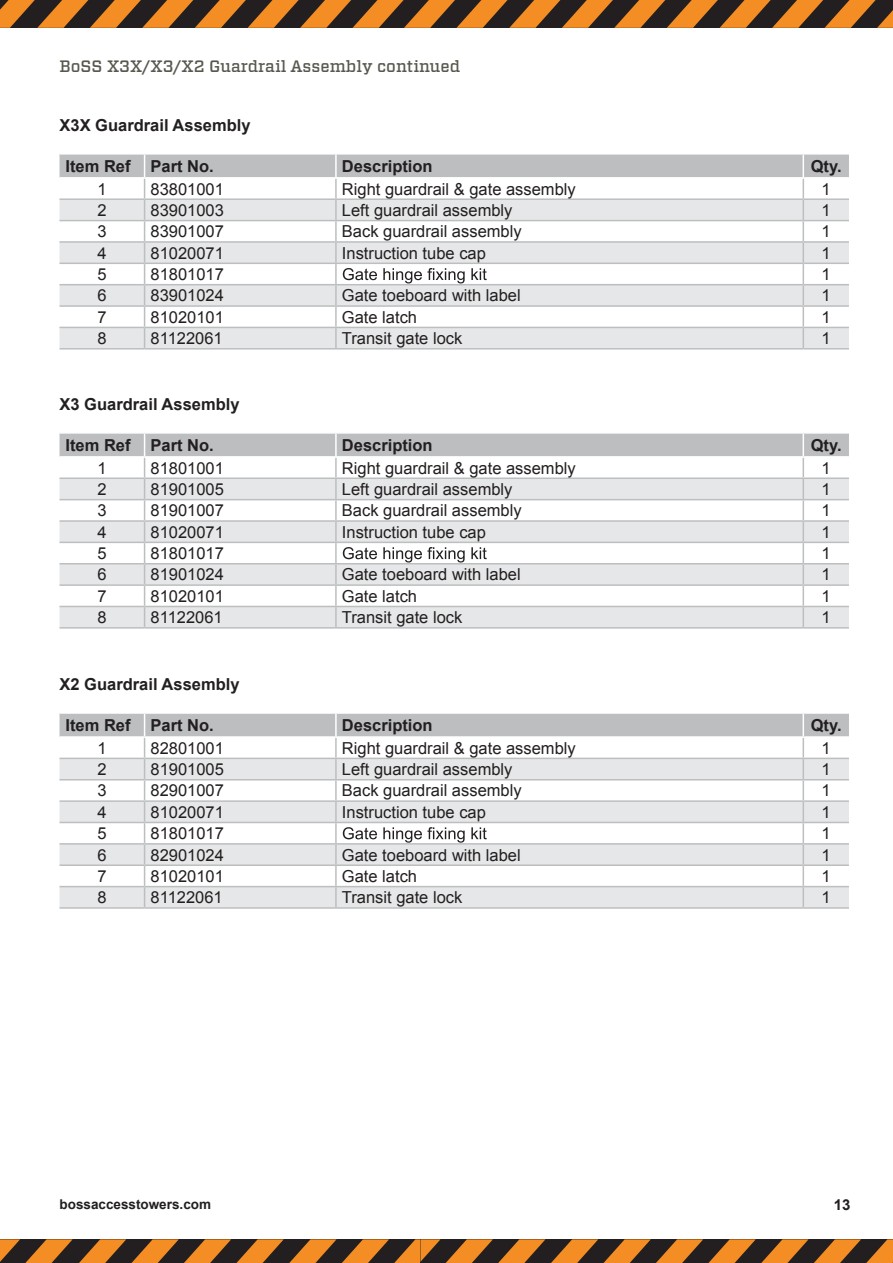
<style>
.page{position:relative;width:893px;height:1263px;background:#fff}
.page>*{position:absolute;margin:0;border:0;box-sizing:border-box;transform-origin:0 0}
.t1{font:16.5px "Arial";color:#231f20}
.t2{font:700 16.5px "Arial";color:#231f20}
.t3{font:500 16.5px "Vitesse";color:#58584f}
.t4{font:700 15px "Arial";color:#231f20}
.t5{font:700 13.5px "Arial";color:#231f20}
</style>
<div class="page">
<hr style="left:60px;top:907px;width:85px;height:2px;background:#bcbec0">
<hr style="left:145px;top:907px;width:191px;height:2px;background:#bcbec0">
<hr style="left:336px;top:907px;width:467px;height:2px;background:#bcbec0">
<hr style="left:803px;top:907px;width:46px;height:2px;background:#bcbec0">
<svg style="left:60px;top:713px;width:789px;height:194px"></svg>
<hr style="left:60px;top:627px;width:85px;height:2px;background:#bcbec0">
<hr style="left:145px;top:627px;width:191px;height:2px;background:#bcbec0">
<hr style="left:336px;top:627px;width:467px;height:2px;background:#bcbec0">
<hr style="left:803px;top:627px;width:46px;height:2px;background:#bcbec0">
<svg style="left:60px;top:433px;width:789px;height:194px"></svg>
<hr style="left:60px;top:348px;width:85px;height:2px;background:#bcbec0">
<hr style="left:145px;top:348px;width:191px;height:2px;background:#bcbec0">
<hr style="left:336px;top:348px;width:467px;height:2px;background:#bcbec0">
<hr style="left:803px;top:348px;width:46px;height:2px;background:#bcbec0">
<svg style="left:60px;top:154px;width:789px;height:194px"></svg>
<svg style="left:0;top:0;width:893px;height:28px;background:#8a5521"></svg>
<svg style="left:0;top:1239px;width:893px;height:24px;background:#885421"></svg>
<p class="t3" style="left:60px;top:55px;width:402px">BoSS X3X/X3/X2 Guardrail Assembly continued</p>
<p class="t2" style="left:60px;top:114px;width:193px">X3X Guardrail Assembly</p>
<p class="t2" style="left:66px;top:155px;width:150px">Item Ref Part No.</p>
<p class="t2" style="left:342px;top:155px;width:92px">Description</p>
<p class="t2" style="left:811px;top:155px;width:32px">Qty.</p>
<p class="t1" style="left:97px;top:178px;width:11px">1</p>
<p class="t1" style="left:151px;top:178px;width:75px">83801001</p>
<p class="t1" style="left:342px;top:178px;width:235px">Right guardrail &amp; gate assembly</p>
<p class="t1" style="left:821px;top:178px;width:11px">1</p>
<p class="t1" style="left:97px;top:199px;width:11px">2</p>
<p class="t1" style="left:151px;top:199px;width:75px">83901003</p>
<p class="t1" style="left:342px;top:199px;width:172px">Left guardrail assembly</p>
<p class="t1" style="left:821px;top:199px;width:11px">1</p>
<p class="t1" style="left:97px;top:221px;width:11px">3</p>
<p class="t1" style="left:151px;top:221px;width:75px">83901007</p>
<p class="t1" style="left:342px;top:221px;width:181px">Back guardrail assembly</p>
<p class="t1" style="left:821px;top:221px;width:11px">1</p>
<p class="t1" style="left:97px;top:242px;width:11px">4</p>
<p class="t1" style="left:151px;top:242px;width:75px">81020071</p>
<p class="t1" style="left:342px;top:242px;width:145px">Instruction tube cap</p>
<p class="t1" style="left:821px;top:242px;width:11px">1</p>
<p class="t1" style="left:97px;top:263px;width:11px">5</p>
<p class="t1" style="left:151px;top:263px;width:75px">81801017</p>
<p class="t1" style="left:821px;top:263px;width:11px">1</p>
<p class="t1" style="left:97px;top:285px;width:11px">6</p>
<p class="t1" style="left:151px;top:285px;width:75px">83901024</p>
<p class="t1" style="left:342px;top:285px;width:180px">Gate toeboard with label</p>
<p class="t1" style="left:821px;top:285px;width:11px">1</p>
<p class="t1" style="left:97px;top:306px;width:11px">7</p>
<p class="t1" style="left:151px;top:306px;width:75px">81020101</p>
<p class="t1" style="left:342px;top:306px;width:77px">Gate latch</p>
<p class="t1" style="left:821px;top:306px;width:11px">1</p>
<p class="t1" style="left:97px;top:327px;width:11px">8</p>
<p class="t1" style="left:151px;top:327px;width:74px">81122061</p>
<p class="t1" style="left:342px;top:327px;width:122px">Transit gate lock</p>
<p class="t1" style="left:821px;top:327px;width:11px">1</p>
<p class="t2" style="left:60px;top:393px;width:182px">X3 Guardrail Assembly</p>
<p class="t2" style="left:66px;top:434px;width:150px">Item Ref Part No.</p>
<p class="t2" style="left:342px;top:434px;width:92px">Description</p>
<p class="t2" style="left:811px;top:434px;width:32px">Qty.</p>
<p class="t1" style="left:97px;top:457px;width:11px">1</p>
<p class="t1" style="left:151px;top:457px;width:75px">81801001</p>
<p class="t1" style="left:342px;top:457px;width:235px">Right guardrail &amp; gate assembly</p>
<p class="t1" style="left:821px;top:457px;width:11px">1</p>
<p class="t1" style="left:97px;top:478px;width:11px">2</p>
<p class="t1" style="left:151px;top:478px;width:75px">81901005</p>
<p class="t1" style="left:342px;top:478px;width:172px">Left guardrail assembly</p>
<p class="t1" style="left:821px;top:478px;width:11px">1</p>
<p class="t1" style="left:97px;top:500px;width:11px">3</p>
<p class="t1" style="left:151px;top:500px;width:75px">81901007</p>
<p class="t1" style="left:342px;top:500px;width:181px">Back guardrail assembly</p>
<p class="t1" style="left:821px;top:500px;width:11px">1</p>
<p class="t1" style="left:97px;top:521px;width:11px">4</p>
<p class="t1" style="left:151px;top:521px;width:75px">81020071</p>
<p class="t1" style="left:342px;top:521px;width:145px">Instruction tube cap</p>
<p class="t1" style="left:821px;top:521px;width:11px">1</p>
<p class="t1" style="left:97px;top:542px;width:11px">5</p>
<p class="t1" style="left:151px;top:542px;width:75px">81801017</p>
<p class="t1" style="left:821px;top:542px;width:11px">1</p>
<p class="t1" style="left:97px;top:564px;width:11px">6</p>
<p class="t1" style="left:151px;top:564px;width:75px">81901024</p>
<p class="t1" style="left:342px;top:564px;width:180px">Gate toeboard with label</p>
<p class="t1" style="left:821px;top:564px;width:11px">1</p>
<p class="t1" style="left:97px;top:585px;width:11px">7</p>
<p class="t1" style="left:151px;top:585px;width:75px">81020101</p>
<p class="t1" style="left:342px;top:585px;width:77px">Gate latch</p>
<p class="t1" style="left:821px;top:585px;width:11px">1</p>
<p class="t1" style="left:97px;top:607px;width:11px">8</p>
<p class="t1" style="left:151px;top:607px;width:74px">81122061</p>
<p class="t1" style="left:342px;top:607px;width:122px">Transit gate lock</p>
<p class="t1" style="left:821px;top:607px;width:11px">1</p>
<p class="t2" style="left:60px;top:674px;width:182px">X2 Guardrail Assembly</p>
<p class="t2" style="left:66px;top:714px;width:150px">Item Ref Part No.</p>
<p class="t2" style="left:342px;top:714px;width:92px">Description</p>
<p class="t2" style="left:811px;top:714px;width:32px">Qty.</p>
<p class="t1" style="left:97px;top:737px;width:11px">1</p>
<p class="t1" style="left:151px;top:737px;width:75px">82801001</p>
<p class="t1" style="left:342px;top:737px;width:235px">Right guardrail &amp; gate assembly</p>
<p class="t1" style="left:821px;top:737px;width:11px">1</p>
<p class="t1" style="left:97px;top:758px;width:11px">2</p>
<p class="t1" style="left:151px;top:758px;width:75px">81901005</p>
<p class="t1" style="left:342px;top:758px;width:172px">Left guardrail assembly</p>
<p class="t1" style="left:821px;top:758px;width:11px">1</p>
<p class="t1" style="left:97px;top:780px;width:11px">3</p>
<p class="t1" style="left:151px;top:780px;width:75px">82901007</p>
<p class="t1" style="left:342px;top:780px;width:181px">Back guardrail assembly</p>
<p class="t1" style="left:821px;top:780px;width:11px">1</p>
<p class="t1" style="left:97px;top:801px;width:11px">4</p>
<p class="t1" style="left:151px;top:801px;width:75px">81020071</p>
<p class="t1" style="left:342px;top:801px;width:145px">Instruction tube cap</p>
<p class="t1" style="left:821px;top:801px;width:11px">1</p>
<p class="t1" style="left:97px;top:822px;width:11px">5</p>
<p class="t1" style="left:151px;top:822px;width:75px">81801017</p>
<p class="t1" style="left:821px;top:822px;width:11px">1</p>
<p class="t1" style="left:97px;top:844px;width:11px">6</p>
<p class="t1" style="left:151px;top:844px;width:75px">82901024</p>
<p class="t1" style="left:342px;top:844px;width:180px">Gate toeboard with label</p>
<p class="t1" style="left:821px;top:844px;width:11px">1</p>
<p class="t1" style="left:97px;top:865px;width:11px">7</p>
<p class="t1" style="left:151px;top:865px;width:75px">81020101</p>
<p class="t1" style="left:342px;top:865px;width:77px">Gate latch</p>
<p class="t1" style="left:821px;top:865px;width:11px">1</p>
<p class="t1" style="left:97px;top:887px;width:11px">8</p>
<p class="t1" style="left:151px;top:887px;width:74px">81122061</p>
<p class="t1" style="left:342px;top:887px;width:122px">Transit gate lock</p>
<p class="t1" style="left:821px;top:887px;width:11px">1</p>
<p class="t5" style="left:60px;top:1195px;width:153px">bossaccesstowers.com</p>
<p class="t4" style="left:834px;top:1195px;width:18px">13</p>
</div>
